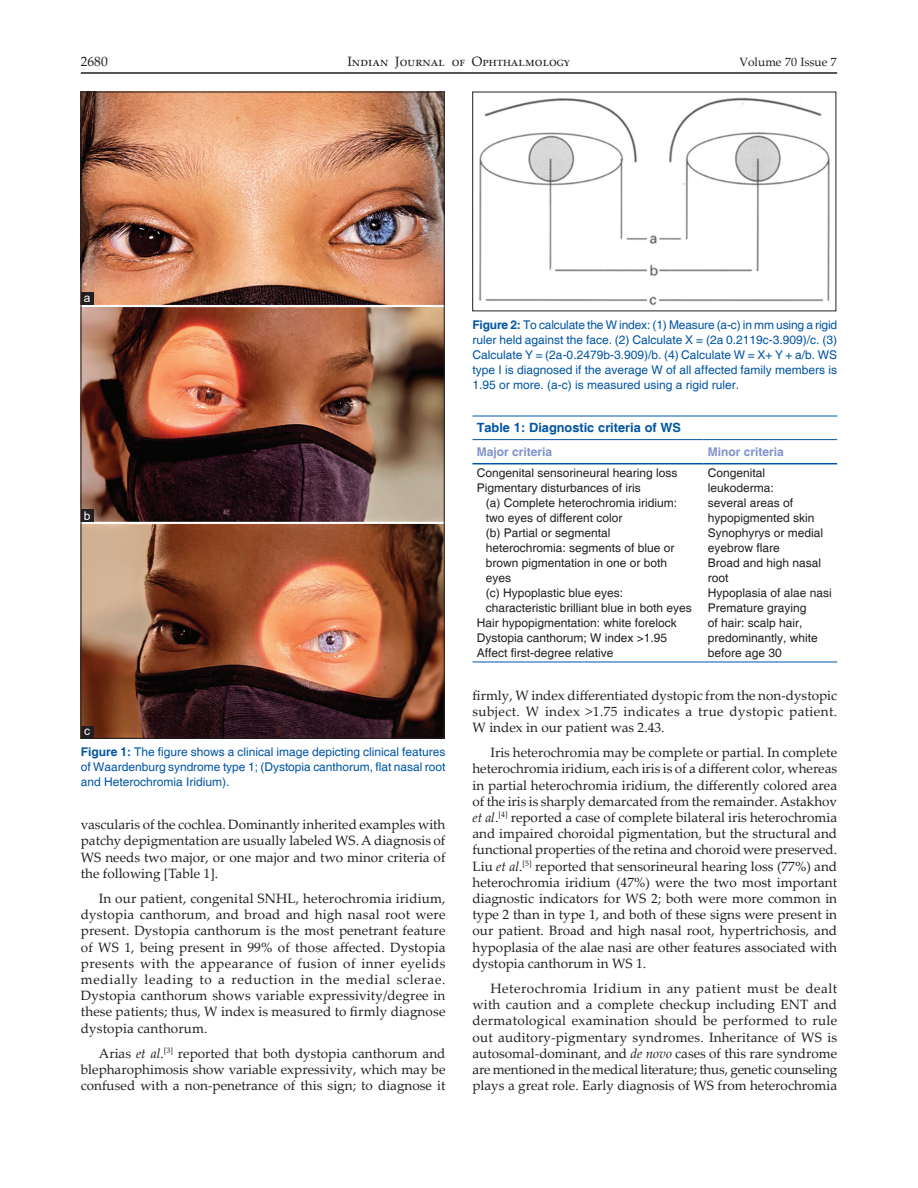
<style>
.page{position:relative;width:918px;height:1188px;background:#fff}
.page>*{position:absolute;margin:0;border:0;box-sizing:border-box;transform-origin:0 0}
.TX{font:13.5px/16.2px "Palatino Linotype";color:#231f20;text-align:justify}
.TXFL{font:13.5px/16.2px "Palatino Linotype";color:#231f20;text-align:justify}
.TT{font:700 12.75px "Helvetica";color:#0155a5}
.TBL{font:12px/15px "Helvetica";color:#231f20}
.FGC{font:12px/15px "Helvetica";color:#0155a5;text-align:justify}
.TCH{font:700 12px "Helvetica";color:#8193c9}
.t1{font:12px "Palatino Linotype";color:#231f20}
.LABEL{font:12px "Arial";color:#fff}
.s1{font-weight:700}
.s2{font-style:italic}
</style>
<div class="page">
<hr style="left:81px;top:72px;width:756px;height:2px;background:#231f20">
<hr style="left:472px;top:662px;width:224px;height:1px;background:#0155a5">
<hr style="left:704px;top:662px;width:133px;height:1px;background:#0155a5">
<hr style="left:472px;top:463px;width:224px;height:1px;background:#0155a5">
<hr style="left:704px;top:463px;width:133px;height:1px;background:#0155a5">
<hr style="left:472px;top:416px;width:224px;height:1px;background:#0155a5">
<hr style="left:704px;top:416px;width:133px;height:1px;background:#0155a5">
<hr style="left:472px;top:439px;width:224px;height:1px;background:#0155a5">
<hr style="left:704px;top:439px;width:133px;height:1px;background:#0155a5">
<img style="left:479px;top:97px;width:351px;height:209px">
<img style="left:83px;top:94px;width:359px;height:642px">
<div style="left:81px;top:726px;width:13px;height:12px;background:#231f20"></div>
<div style="left:81px;top:509px;width:13px;height:13px;background:#231f20"></div>
<div style="left:81px;top:293px;width:13px;height:12px;background:#231f20"></div>
<p class="TX" style="left:81px;top:53px;width:28px">2680</p>
<p class="TX" style="left:347px;top:53px;width:225px">Indian Journal of Ophthalmology</p>
<p class="t1" style="left:739px;top:54px;width:99px">Volume 70 Issue 7</p>
<p class="LABEL" style="left:84px;top:290px;width:8px">a</p>
<p class="LABEL" style="left:84px;top:507px;width:8px">b</p>
<p class="LABEL" style="left:84px;top:723px;width:7px">c</p>
<p class="FGC" style="left:81px;top:745px;width:366px"><span class="s1">Figure 1:</span> The figure shows a clinical image depicting clinical features of Waardenburg syndrome type 1; (Dystopia canthorum, flat nasal root and Heterochromia Iridium).</p>
<p class="TXFL" style="left:81px;top:816px;width:366px">vascularis of the cochlea. Dominantly inherited examples with patchy depigmentation are usually labeled WS.A diagnosis of WS needs two major, or one major and two minor criteria of the following [Table 1].</p>
<p class="TX" style="left:81px;top:890px;width:366px;text-indent:18px">In our patient, congenital SNHL, heterochromia iridium, dystopia canthorum, and broad and high nasal root were present. Dystopia canthorum is the most penetrant feature of WS 1, being present in 99% of those affected. Dystopia presents with the appearance of fusion of inner eyelids medially leading to a reduction in the medial sclerae.<br>Dystopia canthorum shows variable expressivity/degree in these patients; thus, W index is measured to firmly diagnose dystopia canthorum.</p>
<p class="TX" style="left:81px;top:1045px;width:366px;text-indent:18px">Arias <span class="s2">et al</span>.<sup>[3]</sup> reported that both dystopia canthorum and blepharophimosis show variable expressivity, which may be confused with a non‑penetrance of this sign; to diagnose it</p>
<p class="FGC" style="left:472px;top:318px;width:366px"><span class="s1">Figure 2:</span> To calculate the W index: (1) Measure (a-c) in mm using a rigid ruler held against the face. (2) Calculate X = (2a 0.2119c‑3.909)/c. (3)<br>Calculate Y = (2a‑0.2479b‑3.909)/b. (4) Calculate W = X+ Y + a/b. WS type I is diagnosed if the average W of all affected family members is 1.95 or more. (a-c) is measured using a rigid ruler.</p>
<p class="TT" style="left:477px;top:420px;width:206px">Table 1: Diagnostic criteria of WS</p>
<p class="TCH" style="left:477px;top:445px;width:77px">Major criteria</p>
<p class="TCH" style="left:708px;top:445px;width:78px">Minor criteria</p>
<p class="TBL" style="left:477px;top:465px;width:202px">Congenital sensorineural hearing loss</p>
<p class="TBL" style="left:477px;top:480px;width:166px">Pigmentary disturbances of iris</p>
<p class="TBL" style="left:486px;top:495px;width:193px">(a) Complete heterochromia iridium: two eyes of different color</p>
<p class="TBL" style="left:486px;top:525px;width:190px">(b) Partial or segmental heterochromia: segments of blue or brown pigmentation in one or both eyes</p>
<p class="TBL" style="left:486px;top:585px;width:207px">(c) Hypoplastic blue eyes: characteristic brilliant blue in both eyes</p>
<p class="TBL" style="left:477px;top:615px;width:202px">Hair hypopigmentation: white forelock</p>
<p class="TBL" style="left:477px;top:630px;width:192px">Dystopia canthorum; W index &gt;1.95</p>
<p class="TBL" style="left:477px;top:645px;width:138px">Affect first‑degree relative</p>
<p class="TBL" style="left:708px;top:465px;width:108px">Congenital leukoderma: several areas of hypopigmented skin</p>
<p class="TBL" style="left:708px;top:525px;width:117px">Synophyrys or medial eyebrow flare</p>
<p class="TBL" style="left:708px;top:555px;width:115px">Broad and high nasal root</p>
<p class="TBL" style="left:708px;top:585px;width:126px">Hypoplasia of alae nasi</p>
<p class="TBL" style="left:708px;top:600px;width:112px">Premature graying of hair: scalp hair, predominantly, white before age 30</p>
<p class="TX" style="left:472px;top:686px;width:366px">firmly, W index differentiated dystopic from the non-dystopic subject. W index &gt;1.75 indicates a true dystopic patient.<br>W index in our patient was 2.43.</p>
<p class="TX" style="left:472px;top:744px;width:366px;text-indent:18px">Iris heterochromia may be complete or partial. In complete heterochromia iridium, each iris is of a different color, whereas in partial heterochromia iridium, the differently colored area of the iris is sharply demarcated from the remainder.Astakhov <span class="s2">et al</span>.<sup>[4]</sup> reported a case of complete bilateral iris heterochromia and impaired choroidal pigmentation, but the structural and functional properties of the retina and choroid were preserved.<br>Liu <span class="s2">et al</span>.<sup>[5]</sup> reported that sensorineural hearing loss (77%) and heterochromia iridium (47%) were the two most important diagnostic indicators for WS 2; both were more common in type 2 than in type 1, and both of these signs were present in our patient. Broad and high nasal root, hypertrichosis, and hypoplasia of the alae nasi are other features associated with dystopia canthorum in WS 1.</p>
<p class="TX" style="left:472px;top:980px;width:366px;text-indent:18px">Heterochromia Iridium in any patient must be dealt with caution and a complete checkup including ENT and dermatological examination should be performed to rule out auditory‑pigmentary syndromes. Inheritance of WS is autosomal‑dominant, and <span class="s2">de novo</span> cases of this rare syndrome are mentioned in the medical literature; thus, genetic counseling plays a great role. Early diagnosis of WS from heterochromia</p>
</div>
